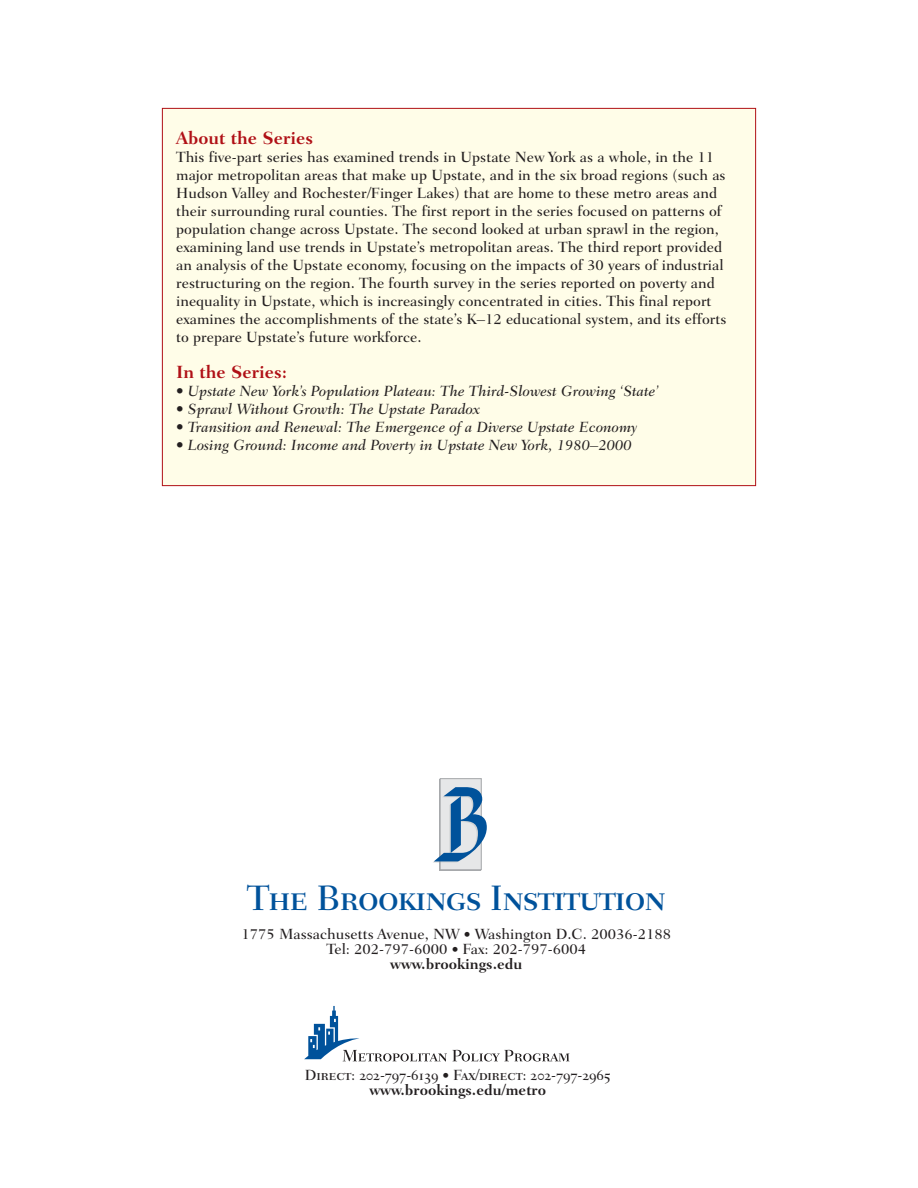
<style>
.page{position:relative;width:918px;height:1188px;background:#fff}
.page>*{position:absolute;margin:0;border:0;box-sizing:border-box;transform-origin:0 0}
.t1{font:36px "Fairfield LH Medium SC";letter-spacing:-.025em;color:#00529b}
.t2{font:700 18px "Fairfield LH";color:#b01016}
.t3{font:500 15px/18px "Fairfield LH";color:#231f20}
.t4{font:italic 500 15px "Fairfield LH";color:#231f20}
.t5{font:15px "Fairfield LH Medium SC";letter-spacing:-.01em;color:#231f20}
.t6{font:700 15px "Fairfield LH";color:#231f20}
.s1{font-family:"Fairfield LH Medium SC";font-weight:400;font-size:13.5px}
.s2{font-weight:700}
.s3{font-size:13.5px}
</style>
<div class="page">
<div style="left:162px;top:108px;width:594px;height:378px;background:#fffde8"></div>
<div style="left:440px;top:779px;width:41px;height:91px;background:#e6e7e8"></div>
<div style="left:440px;top:778px;width:41px;height:92px;border:1px solid #a7a9ac"></div>
<svg style="left:433px;top:787px;width:54px;height:75px"></svg>
<svg style="left:304px;top:1006px;width:143px;height:56px"></svg>
<svg style="left:453px;top:1050px;width:116px;height:11px"></svg>
<p class="t2" style="left:176px;top:131px;width:139px">About the Series</p>
<p class="t3" style="left:176px;top:149px;width:552px">This five-part series has examined trends in Upstate New York as a whole, in the 11 major metropolitan areas that make up Upstate, and in the six broad regions (such as Hudson Valley and Rochester/Finger Lakes) that are home to these metro areas and their surrounding rural counties. The first report in the series focused on patterns of population change across Upstate. The second looked at urban sprawl in the region, examining land use trends in Upstate’s metropolitan areas. The third report provided an analysis of the Upstate economy, focusing on the impacts of 30 years of industrial restructuring on the region. The fourth survey in the series reported on poverty and inequality in Upstate, which is increasingly concentrated in cities. This final report examines the accomplishments of the state’s K–12 educational system, and its efforts to prepare Upstate’s future workforce.</p>
<p class="t2" style="left:176px;top:365px;width:112px">In the Series:</p>
<p class="t4" style="left:176px;top:385px;width:484px">• Upstate New York’s Population Plateau: The Third-Slowest Growing ‘State’</p>
<p class="t4" style="left:176px;top:403px;width:305px">• Sprawl Without Growth: The Upstate Paradox</p>
<p class="t4" style="left:176px;top:421px;width:463px">• Transition and Renewal: The Emergence of a Diverse Upstate Economy</p>
<p class="t4" style="left:176px;top:439px;width:457px">• Losing Ground: Income and Poverty in Upstate New York, 1980–2000</p>
<h1 class="t1" style="left:247px;top:877px;width:421px">The Brookings Institution</h1>
<p class="t3" style="left:242px;top:928px;width:431px;line-height:15px;text-align:center">1775 Massachusetts Avenue, NW <span class="s1">•</span> Washington D.C. 20036-2188<br>Tel: 202-797-6000 <span class="s1">•</span> Fax: 202-797-6004<br><span class="s2">www.brookings.edu</span></p>
<p class="t5" style="left:305px;top:1066px;width:307px">Direct: 202-797-6139 <span class="s3">•</span> Fax/direct: 202-797-2965</p>
<p class="t6" style="left:369px;top:1084px;width:178px">www.brookings.edu/metro</p>
</div>
